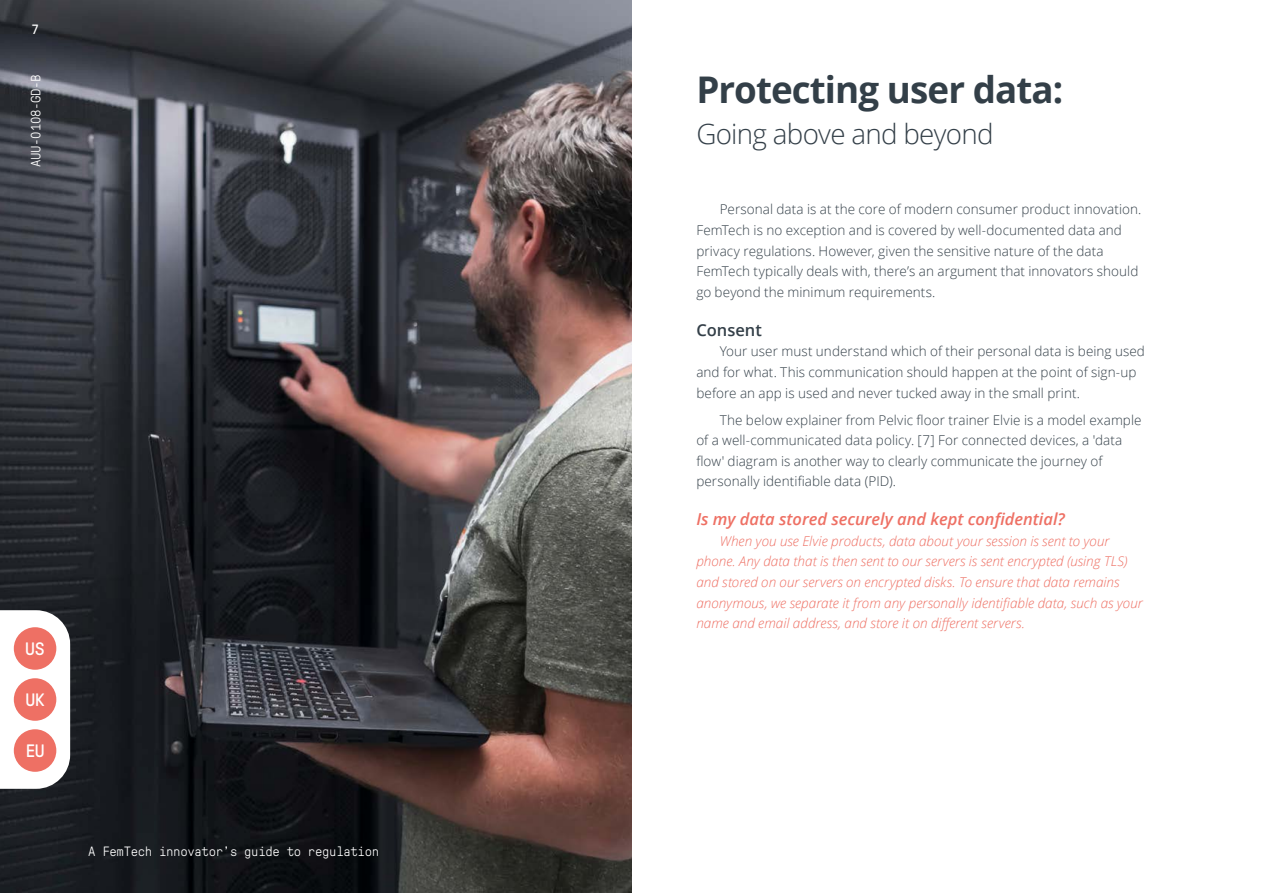
<style>
.page{position:relative;width:1263px;height:893px;background:#fff}
.page>*{position:absolute;margin:0;border:0;box-sizing:border-box;transform-origin:0 0}
.t1{font:700 36.75px "Open Sans";letter-spacing:-.025em;color:#333f48}
.t2{font:300 27.75px "Open Sans";letter-spacing:-.025em;color:#333f48}
.t3{font:18px "GT Pressura Mono";color:#fff}
.t4{font:italic 600 16.5px "Open Sans";color:#ee7064}
.t5{font:600 16.5px "Open Sans";color:#333f48}
.t6{font:300 13.5px/20.7px "Open Sans";letter-spacing:.005em;color:#333f48}
.t7{font:italic 300 13.5px/20.7px "Open Sans";color:#ee7064}
.t8{font:300 13.5px "GT Pressura Mono";letter-spacing:-.025em;color:#fff}
.t9{font:13.5px "GT Pressura Mono";color:#fff}
</style>
<div class="page">
<img style="left:0;top:0;width:631px;height:893px">
<svg style="left:0;top:610px;width:70px;height:179px"></svg>
<div style="left:14px;top:729px;width:42px;height:43px;background:#ee7064;border-radius:50%"></div>
<div style="left:14px;top:678px;width:42px;height:43px;background:#ee7064;border-radius:50%"></div>
<div style="left:14px;top:627px;width:42px;height:43px;background:#ee7064;border-radius:50%"></div>
<p class="t9" style="left:31px;top:20px;width:9px">7</p>
<p class="t8" style="left:27px;top:167px;width:94px;rotate:-90deg">AUU-0108-GD-B</p>
<h3 class="t3" style="left:25px;top:637px;width:21px">US</h3>
<h3 class="t3" style="left:25px;top:688px;width:21px">UK</h3>
<h3 class="t3" style="left:25px;top:739px;width:21px">EU</h3>
<p class="t8" style="left:88px;top:843px;width:292px">A FemTech innovator’s guide to regulation</p>
<h1 class="t1" style="left:696px;top:63px;width:368px">Protecting user data:</h1>
<h2 class="t2" style="left:696px;top:115px;width:299px">Going above and beyond</h2>
<p class="t6" style="left:696px;top:199px;width:447px;text-indent:23px">Personal data is at the core of modern consumer product innovation.<br>FemTech is no exception and is covered by well-documented data and privacy regulations. However, given the sensitive nature of the data FemTech typically deals with, there’s an argument that innovators should go beyond the minimum requirements.</p>
<p class="t5" style="left:696px;top:318px;width:67px">Consent</p>
<p class="t6" style="left:696px;top:341px;width:450px;text-indent:23px">Your user must understand which of their personal data is being used and for what. This communication should happen at the point of sign-up before an app is used and never tucked away in the small print.</p>
<p class="t6" style="left:696px;top:409px;width:447px;text-indent:23px">The below explainer from Pelvic floor trainer Elvie is a model example of a well-communicated data policy. [7] For connected devices, a 'data flow' diagram is another way to clearly communicate the journey of personally identifiable data (PID).</p>
<p class="t4" style="left:696px;top:508px;width:370px">Is my data stored securely and kept confidential?</p>
<p class="t7" style="left:696px;top:530px;width:448px;text-indent:23px">When you use Elvie products, data about your session is sent to your phone. Any data that is then sent to our servers is sent encrypted (using TLS) and stored on our servers on encrypted disks. To ensure that data remains anonymous, we separate it from any personally identifiable data, such as your name and email address, and store it on different servers.</p>
</div>
